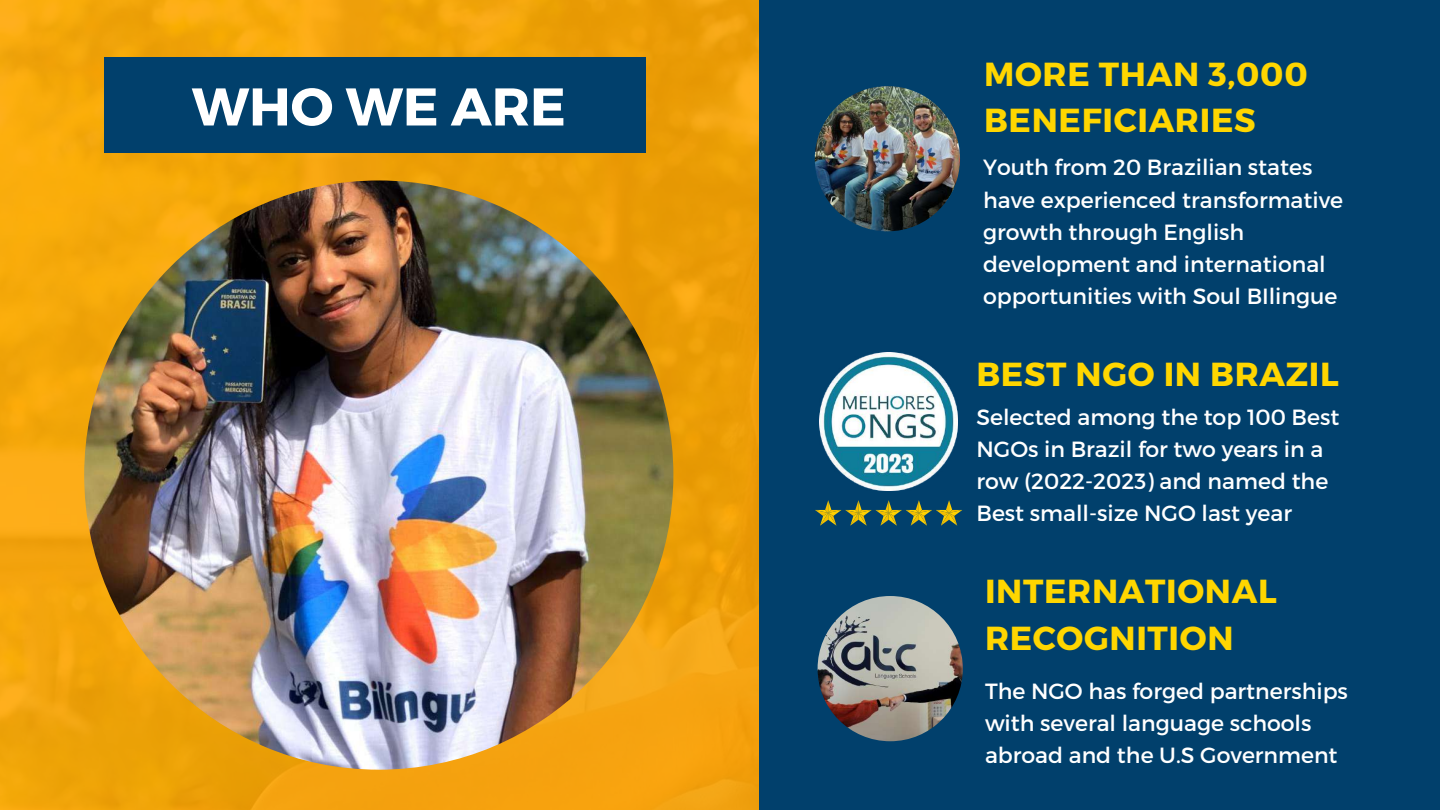
<style>
.page{position:relative;width:1440px;height:810px;background:#fff}
.page>*{position:absolute;margin:0;border:0;box-sizing:border-box;transform-origin:0 0}
.t1{font:700 53px "Montserrat";color:#fff}
.t2{font:700 33.3px/46.5px "Montserrat";letter-spacing:.02em;color:#ffd600}
.t3{font:22px/32.2px "Montserrat";color:#fff}
</style>
<div class="page">
<img style="left:0;top:0;width:759px;height:810px">
<div style="left:759px;top:0;width:681px;height:810px;background:#01406c"></div>
<div style="left:104px;top:57px;width:542px;height:95px;background:#01406c"></div>
<img style="left:820px;top:353px;width:138px;height:138px">
<svg style="left:815px;top:500px;width:147px;height:26px"></svg>
<img style="left:818px;top:596px;width:145px;height:145px;border-radius:50%">
<img style="left:815px;top:86px;width:145px;height:145px;border-radius:50%">
<img style="left:84px;top:180px;width:589px;height:590px;border-radius:50%">
<h1 class="t1" style="left:192px;top:72px;width:375px">WHO WE ARE</h1>
<h2 class="t2" style="left:984px;top:49px;width:325px">MORE THAN 3,000<br>BENEFICIARIES</h2>
<p class="t3" style="left:983px;top:150px;width:362px">Youth from 20 Brazilian states have experienced transformative growth through English development and international opportunities with Soul BIlingue</p>
<h2 class="t2" style="left:976px;top:349px;width:364px">BEST NGO IN BRAZIL</h2>
<p class="t3" style="left:976px;top:400px;width:364px">Selected among the top 100 Best<br>NGOs in Brazil for two years in a row (2022-2023) and named the<br>Best small-size NGO last year</p>
<h2 class="t2" style="left:985px;top:566px;width:293px">INTERNATIONAL<br>RECOGNITION</h2>
<p class="t3" style="left:985px;top:674px;width:364px">The NGO has forged partnerships with several language schools abroad and the U.S Government</p>
</div>
